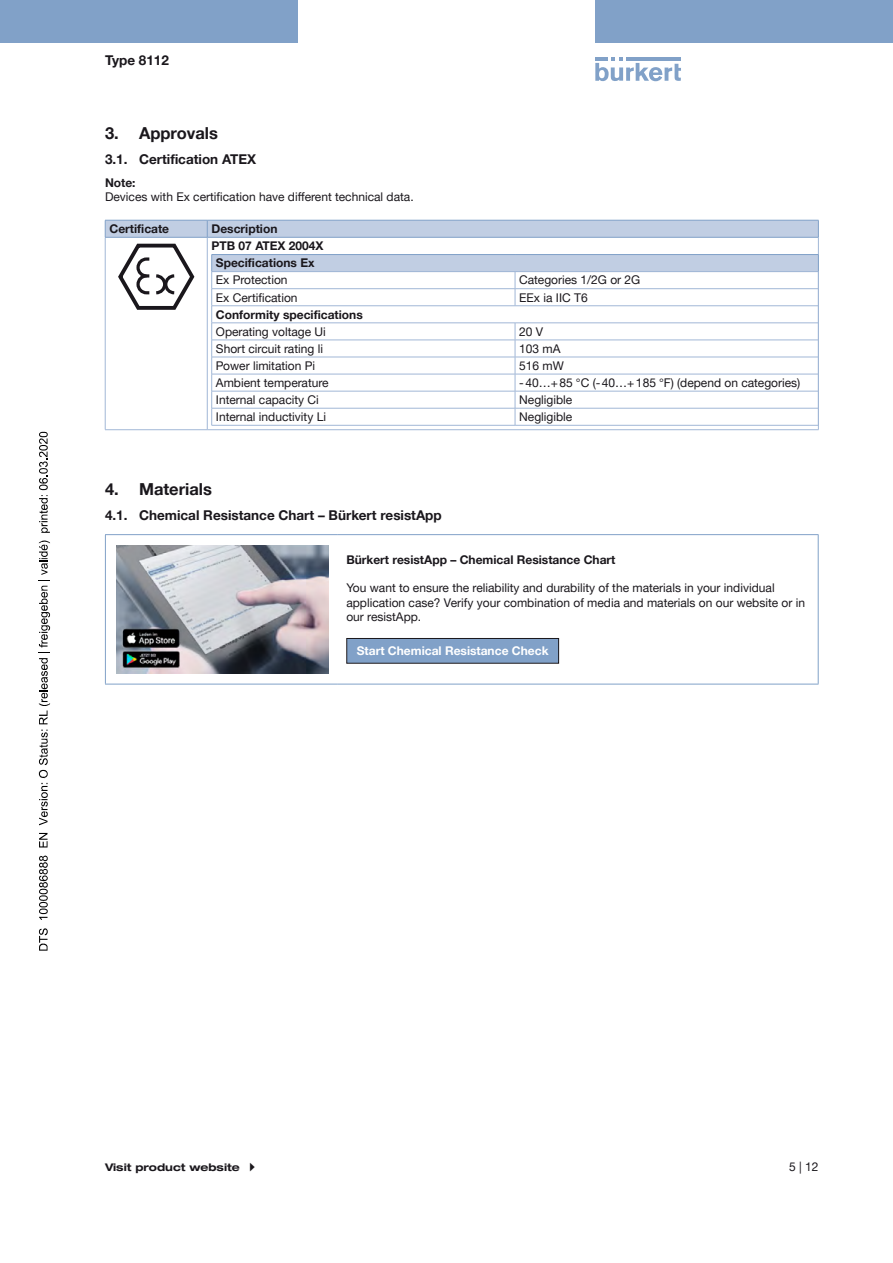
<style>
.page{position:relative;width:893px;height:1263px;background:#fff}
.page>*{position:absolute;margin:0;border:0;box-sizing:border-box;transform-origin:0 0}
.t1{font:700 16.5px "Helvetica Neue LTW1 G";color:#1a171c}
.t2{font:700 13.5px "Helvetica Neue LTW1 G";color:#1a171c}
.t3{font:12px/14.4px "Helvetica Neue LTW1 G";color:#1a171c}
.t4{font:700 12px "Helvetica Neue LTW1 G";color:#1a171c}
.t5{font:700 12px "Helvetica Neue LTW1 G";color:#fff}
.t6{font:700 expanded 10.5px "Helvetica Neue LTW1 G";color:#1a171c}
</style>
<div class="page">
<svg style="left:595px;top:57px;width:86px;height:24px"></svg>
<hr style="left:626px;top:57px;width:55px;height:4px;background:#81a1c8">
<div style="left:0;top:0;width:298px;height:42px;background:#81a1c8"></div>
<div style="left:595px;top:0;width:298px;height:42px;background:#81a1c8"></div>
<hr style="left:818px;top:237px;width:1px;height:192px;background:#a1b7d6">
<hr style="left:207px;top:429px;width:612px;height:1px;background:#a1b7d6">
<hr style="left:105px;top:237px;width:1px;height:192px;background:#a1b7d6">
<hr style="left:207px;top:237px;width:1px;height:192px;background:#a1b7d6">
<hr style="left:105px;top:429px;width:102px;height:1px;background:#a1b7d6">
<hr style="left:212px;top:425px;width:303px;height:1px;background:#a1b7d6">
<hr style="left:515px;top:425px;width:304px;height:1px;background:#a1b7d6">
<svg style="left:105px;top:220px;width:714px;height:205px"></svg>
<hr style="left:105px;top:534px;width:233px;height:1px;background:#81a1c8">
<hr style="left:105px;top:535px;width:1px;height:149px;background:#81a1c8">
<hr style="left:338px;top:534px;width:481px;height:1px;background:#81a1c8">
<hr style="left:818px;top:535px;width:1px;height:149px;background:#81a1c8">
<hr style="left:105px;top:684px;width:233px;height:1px;background:#81a1c8">
<hr style="left:338px;top:684px;width:481px;height:1px;background:#81a1c8">
<img style="left:116px;top:546px;width:213px;height:127px">
<div style="left:347px;top:638px;width:212px;height:25px;background:#81a1c8"></div>
<div style="left:346px;top:638px;width:213px;height:26px;border:1px solid #1a171c"></div>
<svg style="left:39px;top:928px;width:9px;height:23px"></svg>
<svg style="left:39px;top:855px;width:9px;height:65px"></svg>
<svg style="left:39px;top:833px;width:9px;height:14px"></svg>
<svg style="left:39px;top:540px;width:11px;height:285px"></svg>
<svg style="left:39px;top:432px;width:11px;height:101px"></svg>
<p class="t2" style="left:105px;top:52px;width:65px">Type 8112</p>
<h1 class="t1" style="left:105px;top:123px;width:115px">3. Approvals</h1>
<p class="t2" style="left:105px;top:151px;width:153px">3.1. Certification ATEX</p>
<p class="t4" style="left:105px;top:175px;width:32px">Note:</p>
<p class="t3" style="left:105px;top:190px;width:310px">Devices with Ex certification have different technical data.</p>
<p class="t4" style="left:109px;top:221px;width:61px">Certificate</p>
<p class="t4" style="left:212px;top:221px;width:67px">Description</p>
<p class="t4" style="left:212px;top:238px;width:114px">PTB 07 ATEX 2004X</p>
<p class="t4" style="left:216px;top:256px;width:100px">Specifications Ex</p>
<p class="t3" style="left:216px;top:273px;width:73px">Ex Protection</p>
<p class="t3" style="left:519px;top:273px;width:123px">Categories 1/2G or 2G</p>
<p class="t3" style="left:216px;top:290px;width:83px">Ex Certification</p>
<p class="t3" style="left:519px;top:290px;width:70px">EEx ia IIC T6</p>
<p class="t4" style="left:216px;top:307px;width:148px">Conformity specifications</p>
<p class="t3" style="left:216px;top:324px;width:111px">Operating voltage Ui</p>
<p class="t3" style="left:519px;top:324px;width:26px">20 V</p>
<p class="t3" style="left:216px;top:341px;width:109px">Short circuit rating li</p>
<p class="t3" style="left:519px;top:341px;width:43px">103 mA</p>
<p class="t3" style="left:216px;top:358px;width:101px">Power limitation Pi</p>
<p class="t3" style="left:519px;top:358px;width:46px">516 mW</p>
<p class="t3" style="left:216px;top:375px;width:114px">Ambient temperature</p>
<p class="t3" style="left:519px;top:375px;width:283px">-40…+85 °C (-40…+185 °F) (depend on categories)</p>
<p class="t3" style="left:216px;top:392px;width:104px">Internal capacity Ci</p>
<p class="t3" style="left:519px;top:392px;width:55px">Negligible</p>
<p class="t3" style="left:216px;top:409px;width:112px">Internal inductivity Li</p>
<p class="t3" style="left:519px;top:409px;width:55px">Negligible</p>
<h1 class="t1" style="left:105px;top:479px;width:108px">4. Materials</h1>
<p class="t2" style="left:105px;top:507px;width:338px">4.1. Chemical Resistance Chart – Bürkert resistApp</p>
<p class="t4" style="left:346px;top:552px;width:271px">Bürkert resistApp – Chemical Resistance Chart</p>
<p class="t3" style="left:346px;top:581px;width:460px">You want to ensure the reliability and durability of the materials in your individual application case? Verify your combination of media and materials on our website or in our resistApp.</p>
<p class="t5" style="left:357px;top:643px;width:193px">Start Chemical Resistance Check</p>
<p class="t6" style="left:105px;top:1161px;width:136px">Visit product website</p>
<p class="t3" style="left:789px;top:1159px;width:31px">5 | 12</p>
</div>
